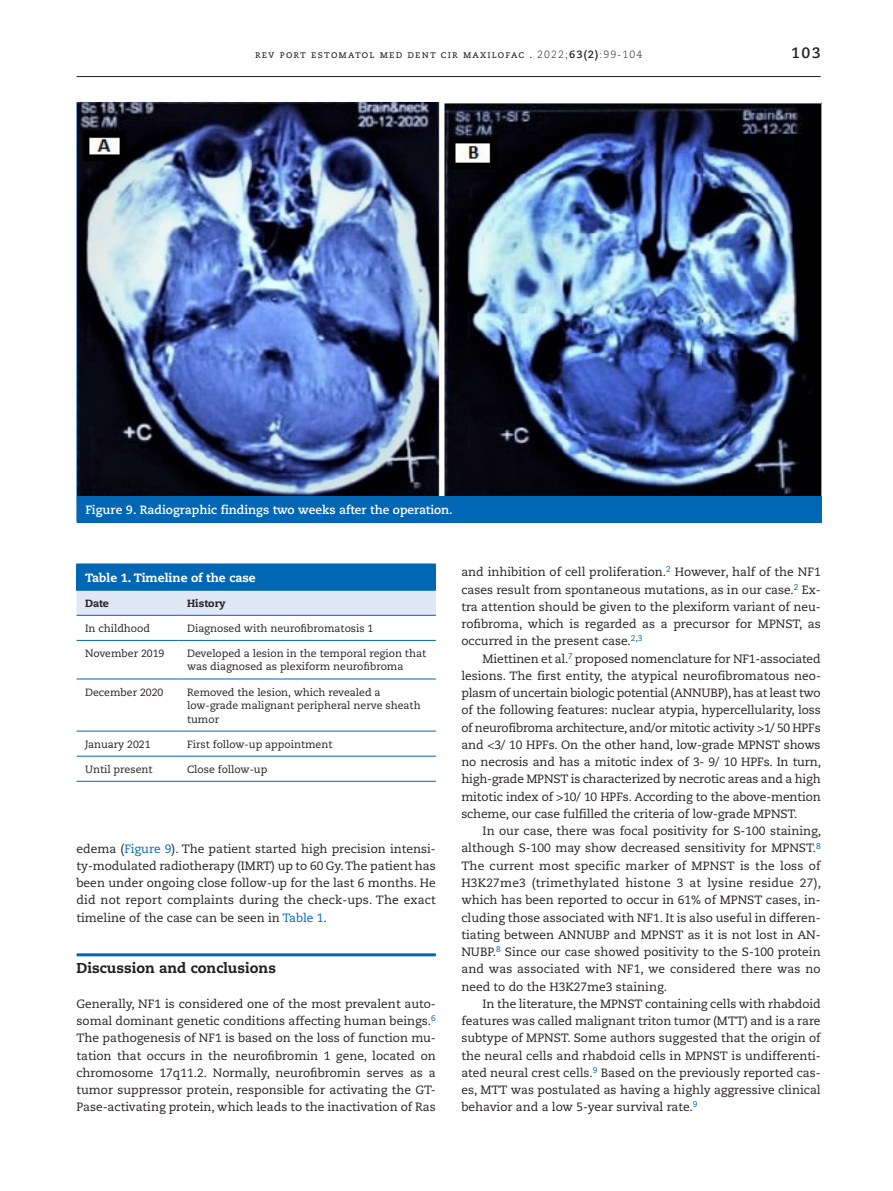
<style>
.page{position:relative;width:893px;height:1191px;background:#fff}
.page>*{position:absolute;margin:0;border:0;box-sizing:border-box;transform-origin:0 0}
.t1{font:700 15px "Caecilia LT Std";color:#231f20}
.t2{font:800 14.25px "Caecilia LT Std";color:#231f20}
.t3{font:12px/17.2px "Caecilia LT Std";color:#231f20;text-align:justify}
.t4{font:700 12px "Caecilia LT Std";color:#fff}
.t5{font:800 12px "Caecilia LT Std";color:#fff}
.t6{font:10.5px/13.5px "Caecilia LT Std";color:#231f20}
.t7{font:10.5px "Caecilia LT Std";letter-spacing:.105em;color:#231f20}
.t8{font:800 10.5px "Caecilia LT Std";color:#231f20}
.s1{font-weight:300}
.s2{font-weight:700}
.s3{color:#0166b3}
</style>
<div class="page">
<hr style="left:77px;top:953px;width:359px;height:3px;background:#0166b3">
<div style="left:77px;top:496px;width:744px;height:26px;background:#0166b3"></div>
<hr style="left:77px;top:102px;width:744px;height:1px;background:#0166b3">
<hr style="left:821px;top:103px;width:1px;height:392px;background:#0166b3">
<hr style="left:77px;top:495px;width:744px;height:1px;background:#0166b3">
<svg style="left:821px;top:496px;width:1px;height:26px"></svg>
<hr style="left:77px;top:522px;width:744px;height:1px;background:#0166b3">
<img style="left:77px;top:103px;width:744px;height:392px">
<div style="left:77px;top:564px;width:359px;height:26px;background:#0166b3"></div>
<div style="left:77px;top:591px;width:359px;height:24px;background:#e1e8f5"></div>
<hr style="left:77px;top:590px;width:102px;height:1px;background:#0166b3">
<hr style="left:179px;top:590px;width:257px;height:1px;background:#0166b3">
<hr style="left:77px;top:640px;width:102px;height:1px;background:#0166b3">
<hr style="left:179px;top:640px;width:257px;height:1px;background:#0166b3">
<hr style="left:77px;top:678px;width:102px;height:1px;background:#0166b3">
<hr style="left:179px;top:678px;width:257px;height:1px;background:#0166b3">
<hr style="left:77px;top:730px;width:102px;height:1px;background:#0166b3">
<hr style="left:179px;top:730px;width:257px;height:1px;background:#0166b3">
<hr style="left:77px;top:756px;width:102px;height:1px;background:#0166b3">
<hr style="left:179px;top:756px;width:257px;height:1px;background:#0166b3">
<hr style="left:77px;top:781px;width:102px;height:1px;background:#0166b3">
<hr style="left:179px;top:781px;width:257px;height:1px;background:#0166b3">
<hr style="left:77px;top:563px;width:102px;height:1px;background:#0166b3">
<hr style="left:179px;top:563px;width:257px;height:1px;background:#0166b3">
<hr style="left:77px;top:615px;width:102px;height:1px;background:#0166b3">
<hr style="left:179px;top:615px;width:257px;height:1px;background:#0166b3">
<hr style="left:77px;top:76px;width:744px;height:1px;background:#231f20">
<p class="t7" style="left:255px;top:49px;width:389px">rev port estomatol med dent cir maxilofac . <span class="s1">2022;</span><span class="s2">63(2)</span><span class="s1">:99-104</span></p>
<p class="t1" style="left:791px;top:44px;width:31px">103</p>
<p class="t4" style="left:85px;top:502px;width:369px">Figure 9. Radiographic findings two weeks after the operation.</p>
<p class="t5" style="left:85px;top:570px;width:172px">Table 1. Timeline of the case</p>
<p class="t8" style="left:85px;top:596px;width:25px">Date</p>
<p class="t8" style="left:187px;top:596px;width:40px">History</p>
<p class="t6" style="left:85px;top:621px;width:66px">In childhood</p>
<p class="t6" style="left:187px;top:621px;width:188px">Diagnosed with neurofibromatosis 1</p>
<p class="t6" style="left:85px;top:647px;width:81px">November 2019</p>
<p class="t6" style="left:187px;top:647px;width:241px">Developed a lesion in the temporal region that was diagnosed as plexiform neurofibroma</p>
<p class="t6" style="left:85px;top:685px;width:80px">December 2020</p>
<p class="t6" style="left:187px;top:685px;width:235px">Removed the lesion, which revealed a<br>low-‑ grade malignant peripheral nerve sheath tumor</p>
<p class="t6" style="left:85px;top:737px;width:67px">January 2021</p>
<p class="t6" style="left:187px;top:737px;width:147px">First follow-‑ up appointment</p>
<p class="t6" style="left:85px;top:762px;width:69px">Until present</p>
<p class="t6" style="left:187px;top:762px;width:82px">Close follow-‑ up</p>
<p class="t3" style="left:77px;top:840px;width:361px">edema (<span class="s3">Figure 9</span>). The patient started high precision intensi&shy;ty-modulated radiotherapy (IMRT) up to 60 Gy. The patient has been under ongoing close follow-up for the last 6 months. He did not report complaints during the check-ups. The exact timeline of the case can be seen in <span class="s3">Table 1</span>.</p>
<p class="t2" style="left:77px;top:959px;width:201px">Discussion and conclusions</p>
<p class="t3" style="left:77px;top:995px;width:361px">Generally, NF1 is considered one of the most prevalent auto&shy;somal dominant genetic conditions affecting human beings.<sup>6<br></sup>The pathogenesis of NF1 is based on the loss of function mu&shy;tation that occurs in the neurofibromin 1 gene, located on chromosome 17q11.2. Normally, neurofibromin serves as a tumor suppressor protein, responsible for activating the GT-Pase-activating protein, which leads to the inactivation of Ras</p>
<p class="t3" style="left:461px;top:564px;width:361px">and inhibition of cell proliferation.<sup>2</sup> However, half of the NF1 cases result from spontaneous mutations, as in our case.<sup>2</sup> Ex&shy;tra attention should be given to the plexiform variant of neu&shy;rofibroma, which is regarded as a precursor for MPNST, as occurred in the present case.<sup>2</sup><sup>,</sup><sup>3</sup></p>
<p class="t3" style="left:461px;top:650px;width:361px;text-indent:21px">Miettinen et al.<sup>7</sup> proposed nomenclature for NF1-associated lesions. The first entity, the atypical neurofibromatous neo&shy;plasm of uncertain biologic potential (ANNUBP), has at least two of the following features: nuclear atypia, hypercellularity, loss of neurofibroma architecture, and/or mitotic activity &gt;1/ 50 HPFs and &lt;3/ 10 HPFs. On the other hand, low-grade MPNST shows no necrosis and has a mitotic index of 3- 9/ 10 HPFs. In turn, high-grade MPNST is characterized by necrotic areas and a high mitotic index of &gt;10/ 10 HPFs. According to the above-mention scheme, our case fulfilled the criteria of low-grade MPNST.</p>
<p class="t3" style="left:461px;top:822px;width:361px;text-indent:21px">In our case, there was focal positivity for S-100 staining, although S-100 may show decreased sensitivity for MPNST.<sup>8<br></sup>The current most specific marker of MPNST is the loss of H3K27me3 (trimethylated histone 3 at lysine residue 27), which has been reported to occur in 61% of MPNST cases, in&shy;cluding those associated with NF1. It is also useful in differen&shy;tiating between ANNUBP and MPNST as it is not lost in AN-NUBP.<sup>8</sup> Since our case showed positivity to the S-100 protein and was associated with NF1, we considered there was no need to do the H3K27me3 staining.</p>
<p class="t3" style="left:461px;top:995px;width:362px;text-indent:21px">In the literature, the MPNST containing cells with rhabdoid features was called malignant triton tumor (MTT) and is a rare subtype of MPNST. Some authors suggested that the origin of the neural cells and rhabdoid cells in MPNST is undifferenti&shy;ated neural crest cells.<sup>9</sup> Based on the previously reported cas&shy;es, MTT was postulated as having a highly aggressive clinical behavior and a low 5-year survival rate.<sup>9</sup></p>
</div>
